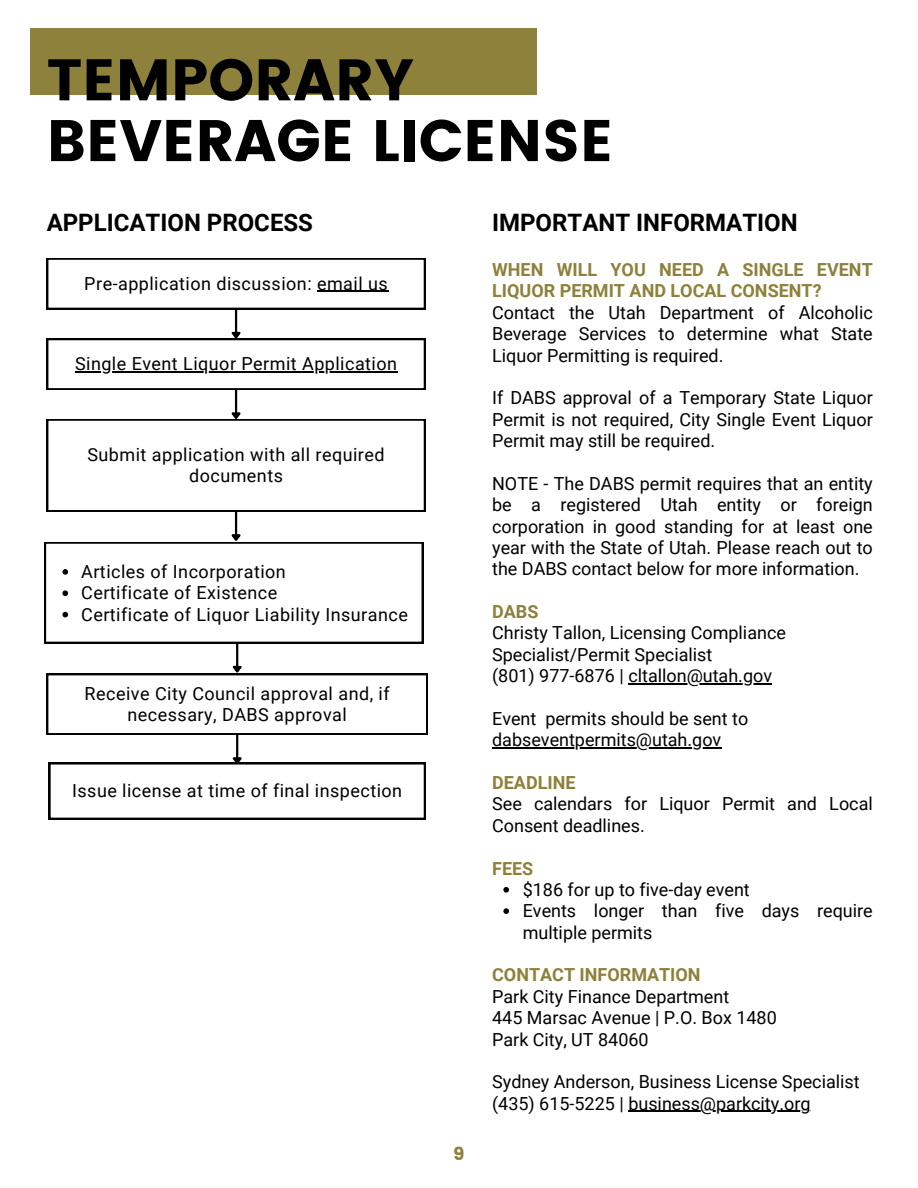
<style>
.page{position:relative;width:918px;height:1188px;background:#fff}
.page>*{position:absolute;margin:0;border:0;box-sizing:border-box;transform-origin:0 0}
.t1{font:58.5px/60.8px "Poppins";color:#000}
.t2{font:700 24px "Roboto";color:#000}
.t3{font:18px/21.3px "Roboto";color:#000;text-align:justify}
.t4{font:18px/21.3px "Roboto";letter-spacing:.025em;color:#000;text-align:center}
.t5{font:700 18px/21.3px "Roboto";color:#8d813b}
.t6{font:18px "Poppins";color:#8d813b}
.s1{font-weight:700;color:#8d813b}
</style>
<div class="page">
<div style="left:30px;top:28px;width:506px;height:66px;background:#8d813b"></div>
<hr style="left:628px;top:683px;width:144px;height:1px;background:#000">
<hr style="left:492px;top:747px;width:230px;height:2px;background:#000">
<svg style="left:503px;top:887px;width:6px;height:6px"></svg>
<svg style="left:503px;top:908px;width:6px;height:6px"></svg>
<hr style="left:628px;top:1111px;width:183px;height:1px;background:#000">
<hr style="left:235px;top:309px;width:2px;height:23px;background:#000">
<hr style="left:235px;top:390px;width:2px;height:23px;background:#000">
<svg style="left:47px;top:410px;width:378px;height:101px"></svg>
<svg style="left:47px;top:258px;width:378px;height:51px"></svg>
<hr style="left:317px;top:291px;width:71px;height:1px;background:#000">
<hr style="left:235px;top:512px;width:2px;height:23px;background:#000">
<svg style="left:44px;top:532px;width:379px;height:111px"></svg>
<svg style="left:47px;top:330px;width:378px;height:60px"></svg>
<hr style="left:75px;top:371px;width:323px;height:1px;background:#000">
<hr style="left:236px;top:643px;width:2px;height:23px;background:#000">
<svg style="left:47px;top:664px;width:381px;height:70px"></svg>
<hr style="left:236px;top:735px;width:2px;height:23px;background:#000">
<svg style="left:49px;top:755px;width:376px;height:64px"></svg>
<h1 class="t1" style="left:47px;top:50px;width:568px">TEMPORARY<br>BEVERAGE LICENSE</h1>
<h2 class="t2" style="left:47px;top:208px;width:268px">APPLICATION PROCESS</h2>
<p class="t2" style="left:492px;top:209px;width:307px">IMPORTANT INFORMATION</p>
<p class="t5" style="left:492px;top:259px;width:382px">WHEN WILL YOU NEED A SINGLE EVENT<br>LIQUOR PERMIT AND LOCAL CONSENT?</p>
<p class="t3" style="left:492px;top:302px;width:382px">Contact the Utah Department of Alcoholic Beverage Services to determine what State Liquor Permitting is required.</p>
<p class="t3" style="left:492px;top:388px;width:382px">If DABS approval of a Temporary State Liquor Permit is not required, City Single Event Liquor Permit may still be required.</p>
<p class="t3" style="left:492px;top:473px;width:382px">NOTE - The DABS permit requires that an entity be a registered Utah entity or foreign corporation in good standing for at least one year with the State of Utah. Please reach out to the DABS contact below for more information.</p>
<p class="t5" style="left:492px;top:601px;width:48px">DABS</p>
<p class="t3" style="left:492px;top:623px;width:295px">Christy Tallon, Licensing Compliance<br>Specialist/Permit Specialist</p>
<p class="t3" style="left:492px;top:665px;width:281px">(801) 977-6876 | cltallon@utah.gov</p>
<h2 class="t3" style="left:492px;top:708px;width:46px">Event</h2>
<p class="t3" style="left:545px;top:708px;width:204px">permits should be sent to</p>
<p class="t3" style="left:492px;top:730px;width:231px">dabseventpermits@utah.gov</p>
<p class="t3" style="left:492px;top:772px;width:382px;text-align:left"><span class="s1">DEADLINE<br></span>See calendars for Liquor Permit and Local<br>Consent deadlines.</p>
<p class="t5" style="left:492px;top:858px;width:43px">FEES</p>
<p class="t3" style="left:523px;top:879px;width:229px">$186 for up to five-day event</p>
<p class="t3" style="left:523px;top:901px;width:352px">Events longer than five days require multiple permits</p>
<p class="t5" style="left:492px;top:965px;width:210px">CONTACT INFORMATION</p>
<p class="t3" style="left:492px;top:986px;width:239px">Park City Finance Department</p>
<p class="t3" style="left:492px;top:1007px;width:286px">445 Marsac Avenue | P.O. Box 1480</p>
<p class="t3" style="left:492px;top:1029px;width:158px">Park City, UT 84060</p>
<p class="t3" style="left:492px;top:1072px;width:369px">Sydney Anderson, Business License Specialist</p>
<h3 class="t3" style="left:492px;top:1093px;width:320px">(435) 615-5225 | business@parkcity.org</h3>
<p class="t4" style="left:84px;top:273px;width:305px">Pre-application discussion: email us</p>
<p class="t4" style="left:75px;top:353px;width:324px">Single Event Liquor Permit Application</p>
<p class="t4" style="left:87px;top:444px;width:299px">Submit application with all required documents</p>
<p class="t4" style="left:81px;top:561px;width:206px">Articles of Incorporation</p>
<p class="t4" style="left:81px;top:583px;width:198px">Certificate of Existence</p>
<p class="t4" style="left:81px;top:604px;width:328px">Certificate of Liquor Liability Insurance</p>
<p class="t4" style="left:85px;top:683px;width:307px">Receive City Council approval and, if necessary, DABS approval</p>
<p class="t4" style="left:72px;top:780px;width:332px">Issue license at time of final inspection</p>
<p class="t6" style="left:453px;top:1143px;width:13px">9</p>
</div>
